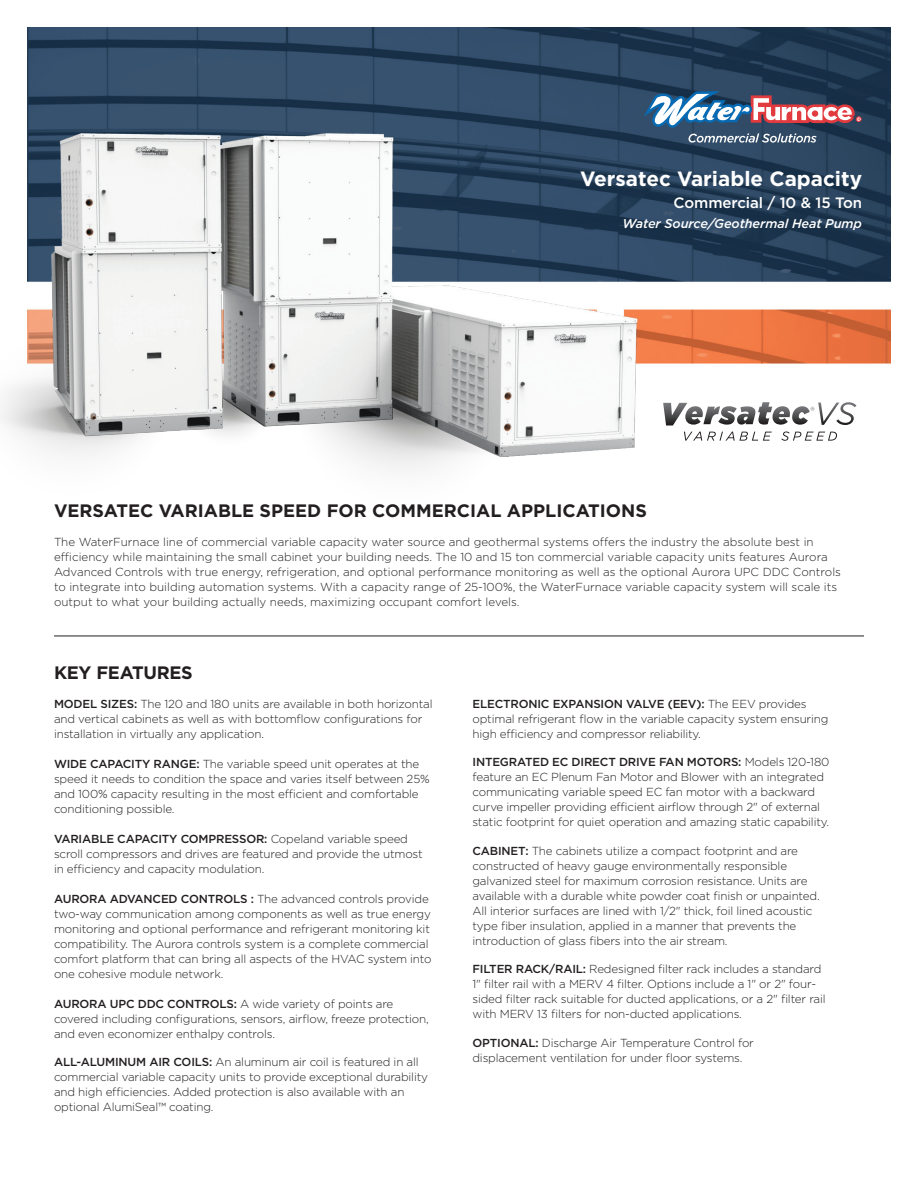
<style>
.page{position:relative;width:918px;height:1188px;background:#fff}
.page>*{position:absolute;margin:0;border:0;box-sizing:border-box;transform-origin:0 0}
.t1{font:700 20.7px "Gotham";color:#fff}
.t2{font:700 18px "Gotham";color:#231f20}
.t3{font:500 15px "Gotham";letter-spacing:-.005em;color:#fff}
.t4{font:italic 500 12.75px "Gotham";letter-spacing:-.005em;color:#fff}
.t5{font:300 11.7px/15px "Gotham";letter-spacing:-.015em;color:#231f20}
.s1{font-weight:500}
</style>
<div class="page">
<img style="left:27px;top:27px;width:864px;height:337px">
<svg style="left:644px;top:91px;width:217px;height:52px"></svg>
<hr style="left:54px;top:636px;width:810px;height:1px;background:#231f20">
<svg style="left:680px;top:402px;width:176px;height:39px"></svg>
<img style="left:1px;top:119px;width:679px;height:351px">
<p class="t1" style="left:580px;top:166px;width:283px">Versatec Variable Capacity</p>
<p class="t3" style="left:674px;top:194px;width:190px">Commercial / 10 &amp; 15 Ton</p>
<p class="t4" style="left:622px;top:216px;width:241px">Water Source/Geothermal Heat Pump</p>
<p class="t2" style="left:54px;top:501px;width:595px">VERSATEC VARIABLE SPEED FOR COMMERCIAL APPLICATIONS</p>
<p class="t5" style="left:54px;top:534px;width:789px">The WaterFurnace line of commercial variable capacity water source and geothermal systems offers the industry the absolute best in efficiency while maintaining the small cabinet your building needs. The 10 and 15 ton commercial variable capacity units features Aurora Advanced Controls with true energy, refrigeration, and optional performance monitoring as well as the optional Aurora UPC DDC Controls to integrate into building automation systems. With a capacity range of 25-100%, the WaterFurnace variable capacity system will scale its output to what your building actually needs, maximizing occupant comfort levels.</p>
<p class="t2" style="left:54px;top:663px;width:140px">KEY FEATURES</p>
<p class="t5" style="left:54px;top:696px;width:380px"><span class="s1">MODEL SIZES:</span> The 120 and 180 units are available in both horizontal and vertical cabinets as well as with bottomflow configurations for installation in virtually any application.</p>
<p class="t5" style="left:54px;top:756px;width:377px"><span class="s1">WIDE CAPACITY RANGE:</span> The variable speed unit operates at the speed it needs to condition the space and varies itself between 25% and 100% capacity resulting in the most efficient and comfortable conditioning possible.</p>
<p class="t5" style="left:54px;top:831px;width:370px"><span class="s1">VARIABLE CAPACITY COMPRESSOR:</span> Copeland variable speed scroll compressors and drives are featured and provide the utmost in efficiency and capacity modulation.</p>
<p class="t5" style="left:54px;top:891px;width:379px"><span class="s1">AURORA ADVANCED CONTROLS :</span> The advanced controls provide two-way communication among components as well as true energy monitoring and optional performance and refrigerant monitoring kit compatibility. The Aurora controls system is a complete commercial comfort platform that can bring all aspects of the HVAC system into one cohesive module network.</p>
<p class="t5" style="left:54px;top:996px;width:376px"><span class="s1">AURORA UPC DDC CONTROLS:</span> A wide variety of points are covered including configurations, sensors, airflow, freeze protection, and even economizer enthalpy controls.</p>
<p class="t5" style="left:54px;top:1055px;width:376px"><span class="s1">ALL-ALUMINUM AIR COILS:</span> An aluminum air coil is featured in all commercial variable capacity units to provide exceptional durability and high efficiencies. Added protection is also available with an optional AlumiSeal™ coating.</p>
<p class="t5" style="left:472px;top:696px;width:357px"><span class="s1">ELECTRONIC EXPANSION VALVE (EEV):</span> The EEV provides optimal refrigerant flow in the variable capacity system ensuring high efficiency and compressor reliability.</p>
<p class="t5" style="left:472px;top:755px;width:358px"><span class="s1">INTEGRATED EC DIRECT DRIVE FAN MOTORS:</span> Models 120-180 feature an EC Plenum Fan Motor and Blower with an integrated communicating variable speed EC fan motor with a backward curve impeller providing efficient airflow through 2" of external static footprint for quiet operation and amazing static capability.</p>
<p class="t5" style="left:472px;top:843px;width:349px"><span class="s1">CABINET:</span> The cabinets utilize a compact footprint and are constructed of heavy gauge environmentally responsible galvanized steel for maximum corrosion resistance. Units are available with a durable white powder coat finish or unpainted.<br>All interior surfaces are lined with 1/2" thick, foil lined acoustic type fiber insulation, applied in a manner that prevents the introduction of glass fibers into the air stream.</p>
<p class="t5" style="left:472px;top:962px;width:355px"><span class="s1">FILTER RACK/RAIL:</span> Redesigned filter rack includes a standard 1" filter rail with a MERV 4 filter. Options include a 1" or 2" four&shy;sided filter rack suitable for ducted applications, or a 2" filter rail with MERV 13 filters for non-ducted applications.</p>
<p class="t5" style="left:472px;top:1035px;width:283px"><span class="s1">OPTIONAL:</span> Discharge Air Temperature Control for displacement ventilation for under floor systems.</p>
</div>
